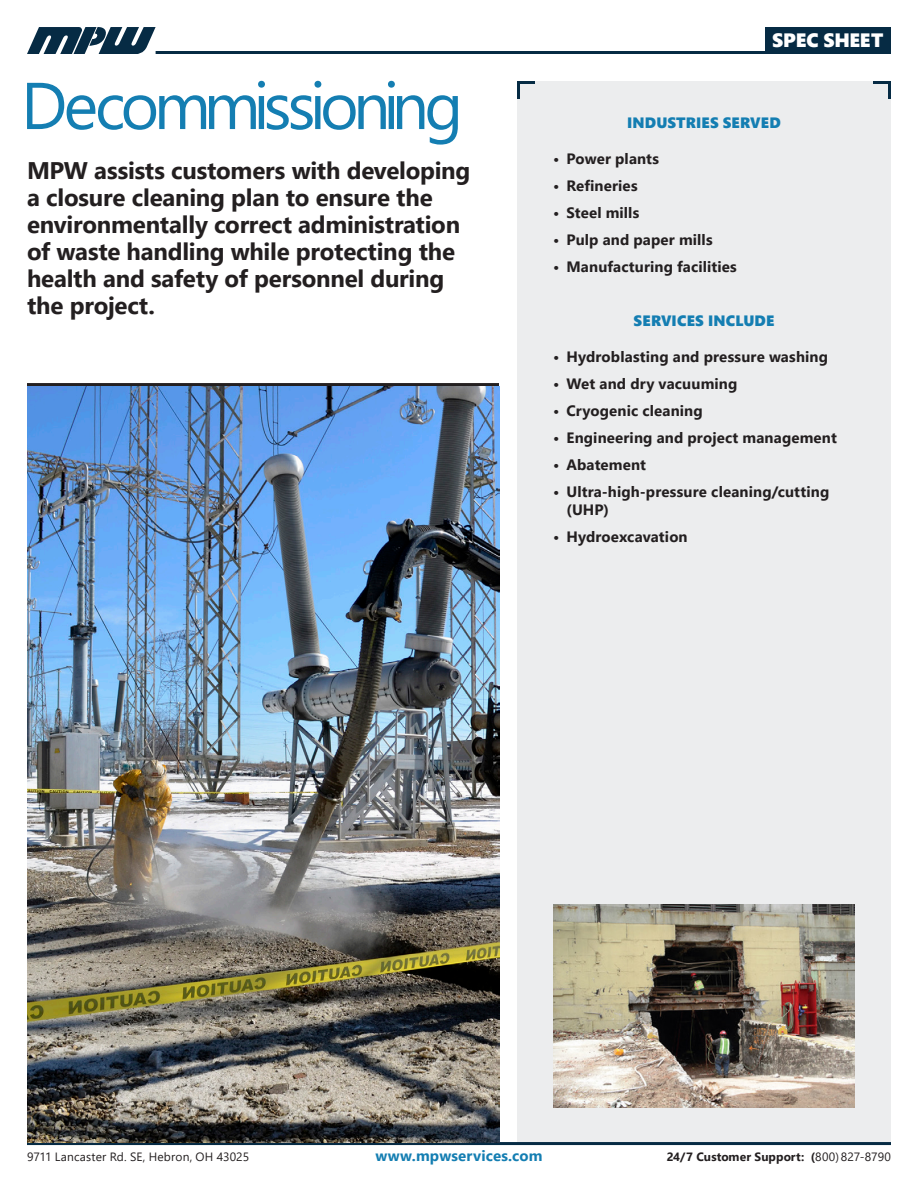
<style>
.page{position:relative;width:918px;height:1188px;background:#fff}
.page>*{position:absolute;margin:0;border:0;box-sizing:border-box;transform-origin:0 0}
.Headline{font:66px "Segoe UI";letter-spacing:-.085em;color:#147eb2}
.Deck{font:700 24px/27px "Segoe UI";letter-spacing:-.01em;color:#231f20}
.Deck-2{font:19.35px "Segoe UI Black";color:#fff}
.List{font:700 15px/18px "Segoe UI";letter-spacing:.01em;color:#231f20}
.Subhead{font:15px "Segoe UI Black";letter-spacing:.01em;color:#147eb2}
.t1{font:700 15px "Segoe UI";letter-spacing:.01em;color:#147eb2}
.t2{font:12px "Segoe UI";letter-spacing:.015em;color:#231f20}
.t3{font:700 12px "Segoe UI";letter-spacing:.015em;color:#231f20}
.s1{font-weight:400}
</style>
<div class="page">
<div style="left:517px;top:81px;width:374px;height:1062px;background:#ecedee"></div>
<hr style="left:27px;top:1142px;width:864px;height:3px;background:#062b44">
<hr style="left:156px;top:51px;width:611px;height:3px;background:#062b44">
<svg style="left:27px;top:27px;width:129px;height:27px"></svg>
<div style="left:766px;top:27px;width:125px;height:27px;background:#062b44"></div>
<svg style="left:873px;top:81px;width:18px;height:18px"></svg>
<svg style="left:517px;top:81px;width:18px;height:18px"></svg>
<hr style="left:27px;top:383px;width:472px;height:3px;background:#231f20">
<img style="left:27px;top:386px;width:472px;height:756px">
<img style="left:553px;top:904px;width:302px;height:203px">
<p class="Headline" style="left:21px;top:53px;width:444px">Decommissioning</p>
<p class="Deck" style="left:27px;top:157px;width:445px">MPW assists customers with developing a closure cleaning plan to ensure the environmentally correct administration of waste handling while protecting the health and safety of personnel during the project.</p>
<p class="Deck-2" style="left:772px;top:27px;width:113px">SPEC SHEET</p>
<p class="Subhead" style="left:627px;top:112px;width:155px">INDUSTRIES SERVED</p>
<p class="List" style="left:553px;top:149px;width:108px">• Power plants</p>
<p class="List" style="left:553px;top:176px;width:86px">• Refineries</p>
<p class="List" style="left:553px;top:203px;width:88px">• Steel mills</p>
<p class="List" style="left:553px;top:230px;width:161px">• Pulp and paper mills</p>
<p class="List" style="left:553px;top:257px;width:185px">• Manufacturing facilities</p>
<p class="Subhead" style="left:634px;top:310px;width:142px">SERVICES INCLUDE</p>
<p class="List" style="left:553px;top:347px;width:277px">• Hydroblasting and pressure washing</p>
<p class="List" style="left:553px;top:374px;width:186px">• Wet and dry vacuuming</p>
<p class="List" style="left:553px;top:401px;width:151px">• Cryogenic cleaning</p>
<p class="List" style="left:553px;top:428px;width:285px">• Engineering and project management</p>
<p class="List" style="left:553px;top:455px;width:95px">• Abatement</p>
<p class="List" style="left:567px;top:482px;width:264px;text-indent:-14px">• Ultra-high-pressure cleaning/cutting (UHP)</p>
<p class="List" style="left:553px;top:527px;width:136px">• Hydroexcavation</p>
<p class="t2" style="left:27px;top:1147px;width:224px">9711 Lancaster Rd. SE, Hebron, OH 43025</p>
<p class="t1" style="left:375px;top:1144px;width:169px">www.mpwservices.com</p>
<p class="t3" style="left:667px;top:1147px;width:226px">24/7 Customer Support: (<span class="s1">800) 827-8790</span></p>
</div>
